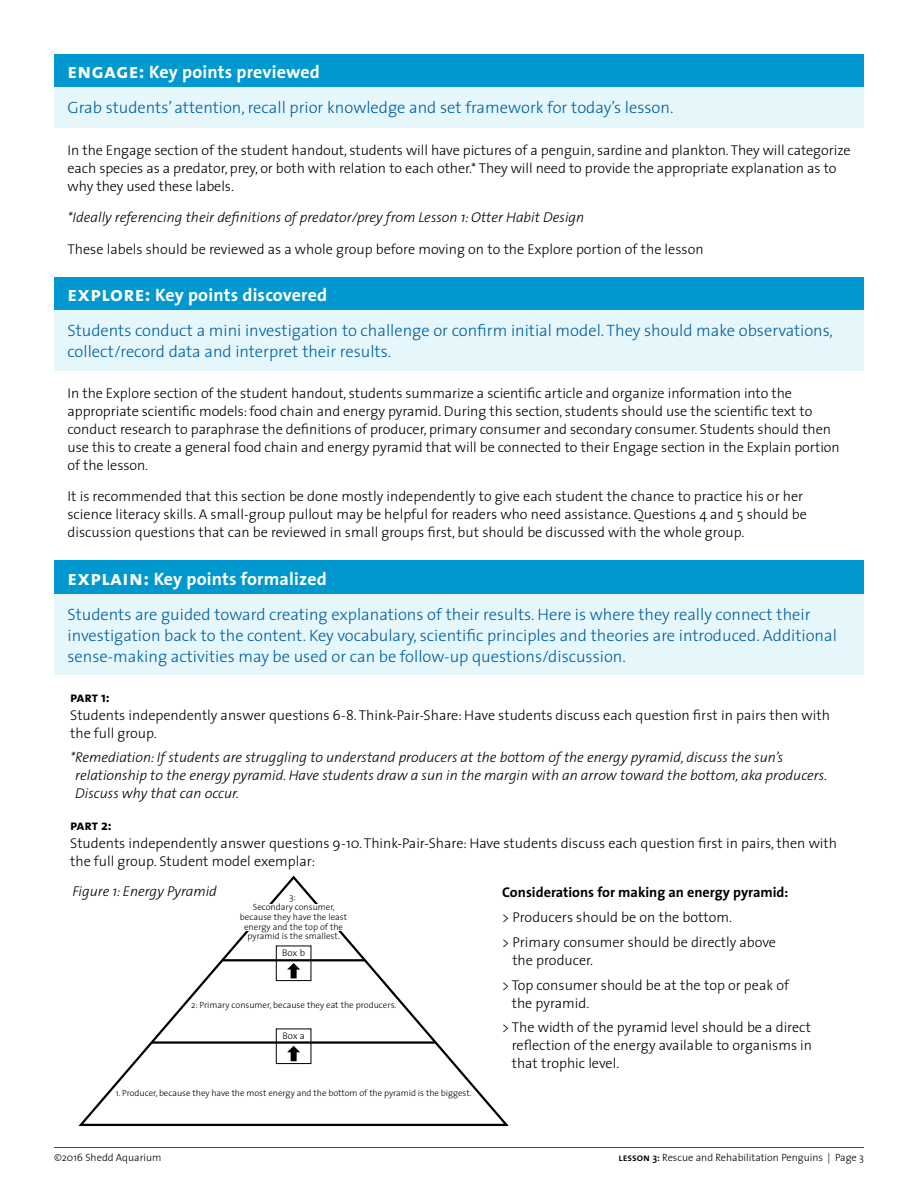
<style>
.page{position:relative;width:918px;height:1188px;background:#fff}
.page>*{position:absolute;margin:0;border:0;box-sizing:border-box;transform-origin:0 0}
.t1{font:700 18px "The Sans";letter-spacing:.01em;color:#fff}
.t2{font:300 16.5px/21px "The Sans";color:#00609c}
.t3{font:300 14.25px/18px "The Sans";color:#000}
.t4{font:italic 300 14.25px/18px "The Sans";color:#000}
.t5{font:700 14.25px "The Sans";color:#000}
.t6{font:14.25px "The Sans Bold Caps";letter-spacing:-.015em;color:#000}
.t7{font:300 10.5px "The Sans";color:#000}
.t8{font:300 9.6px "The Sans";letter-spacing:-.01em;color:#000}
.t9{font:300 9px/9.8px "The Sans";color:#000;text-align:center}
.s1{font-family:"The Sans Bold Caps";font-weight:400;font-size:21px}
.s2{font-family:"The Sans";font-weight:700}
.s3{font-family:"The Sans Semi Bold Caps";font-weight:400}
.s4{font-weight:600}
</style>
<div class="page">
<hr style="left:54px;top:1147px;width:810px;height:1px;background:#00609c">
<div style="left:54px;top:54px;width:810px;height:34px;background:#0098ce"></div>
<div style="left:54px;top:88px;width:810px;height:40px;background:#e6f7fc"></div>
<div style="left:54px;top:277px;width:810px;height:33px;background:#0098ce"></div>
<div style="left:54px;top:310px;width:810px;height:61px;background:#e6f7fc"></div>
<div style="left:54px;top:560px;width:810px;height:34px;background:#0098ce"></div>
<div style="left:54px;top:594px;width:810px;height:81px;background:#e6f7fc"></div>
<svg style="left:78px;top:875px;width:431px;height:251px"></svg>
<hr style="left:223px;top:959px;width:141px;height:2px;background:#000">
<hr style="left:152px;top:1041px;width:284px;height:3px;background:#000">
<div style="left:276px;top:946px;width:35px;height:35px;border:1px solid #000"></div>
<div style="left:276px;top:1029px;width:35px;height:35px;border:1px solid #000"></div>
<div style="left:291px;top:969px;width:6px;height:9px;background:#000"></div>
<svg style="left:287px;top:963px;width:13px;height:7px"></svg>
<div style="left:291px;top:1051px;width:6px;height:10px;background:#000"></div>
<svg style="left:287px;top:1046px;width:13px;height:6px"></svg>
<div style="left:243px;top:904px;width:101px;height:27px;background:#fff"></div>
<p class="t1" style="left:68px;top:57px;width:254px"><span class="s1">engage:</span> Key points previewed</p>
<p class="t2" style="left:68px;top:97px;width:607px">Grab students’ attention, recall prior knowledge and set framework for today’s lesson.</p>
<p class="t3" style="left:68px;top:141px;width:785px">In the Engage section of the student handout, students will have pictures of a penguin, sardine and plankton. They will categorize each species as a predator, prey, or both with relation to each other.* They will need to provide the appropriate explanation as to why they used these labels.</p>
<p class="t4" style="left:68px;top:208px;width:518px">*Ideally referencing their definitions of predator/prey from Lesson 1: Otter Habit Design</p>
<p class="t3" style="left:68px;top:240px;width:638px">These labels should be reviewed as a whole group before moving on to the Explore portion of the lesson</p>
<p class="t1" style="left:68px;top:280px;width:261px"><span class="s1">explore:</span> Key points discovered</p>
<p class="t2" style="left:68px;top:319px;width:767px">Students conduct a mini investigation to challenge or confirm initial model. They should make observations, collect/record data and interpret their results.</p>
<p class="t3" style="left:68px;top:384px;width:774px">In the Explore section of the student handout, students summarize a scientific article and organize information into the appropriate scientific models: food chain and energy pyramid. During this section, students should use the scientific text to conduct research to paraphrase the definitions of producer, primary consumer and secondary consumer. Students should then use this to create a general food chain and energy pyramid that will be connected to their Engage section in the Explain portion of the lesson.</p>
<p class="t3" style="left:68px;top:487px;width:741px">It is recommended that this section be done mostly independently to give each student the chance to practice his or her science literacy skills. A small-group pullout may be helpful for readers who need assistance. Questions 4 and 5 should be discussion questions that can be reviewed in small groups first, but should be discussed with the whole group.</p>
<p class="t1" style="left:68px;top:564px;width:261px"><span class="s1">explain:</span> Key points formalized</p>
<p class="t2" style="left:68px;top:603px;width:771px">Students are guided toward creating explanations of their results. Here is where they really connect their investigation back to the content. Key vocabulary, scientific principles and theories are introduced. Additional sense-making activities may be used or can be follow-up questions/discussion.</p>
<p class="t6" style="left:70px;top:685px;width:41px">part <span class="s2">1</span>:</p>
<p class="t3" style="left:70px;top:705px;width:761px">Students independently answer questions 6-8. Think-Pair-Share: Have students discuss each question first in pairs then with the full group.</p>
<p class="t4" style="left:75px;top:748px;width:754px;text-indent:-5px">*Remediation: If students are struggling to understand producers at the bottom of the energy pyramid, discuss the sun’s relationship to the energy pyramid. Have students draw a sun in the margin with an arrow toward the bottom, aka producers.<br>Discuss why that can occur.</p>
<p class="t6" style="left:70px;top:813px;width:43px">part <span class="s2">2</span>:</p>
<p class="t3" style="left:70px;top:833px;width:768px">Students independently answer questions 9-10. Think-Pair-Share: Have students discuss each question first in pairs, then with the full group. Student model exemplar:</p>
<p class="t5" style="left:502px;top:881px;width:288px">Considerations for making an energy pyramid:</p>
<p class="t3" style="left:502px;top:904px;width:275px;line-height:24.8px">&gt; Producers should be on the bottom.<br>&gt; Primary consumer should be directly above</p>
<p class="t3" style="left:502px;top:947px;width:288px;line-height:24.8px;text-indent:10px">the producer.<br>&gt; Top consumer should be at the top or peak of</p>
<p class="t3" style="left:502px;top:990px;width:310px;line-height:24.8px;text-indent:10px">the pyramid.<br>&gt; The width of the pyramid level should be a direct</p>
<p class="t3" style="left:512px;top:1036px;width:302px">reflection of the energy available to organisms in that trophic level.</p>
<p class="t4" style="left:72px;top:882px;width:146px">Figure 1: Energy Pyramid</p>
<p class="t9" style="left:240px;top:892px;width:109px">3:<br>Secondary consumer, because they have the least energy and the top of the pyramid is the smallest.</p>
<p class="t8" style="left:282px;top:945px;width:24px">Box b</p>
<p class="t9" style="left:191px;top:1000px;width:207px">2: Primary consumer, because they eat the producers.</p>
<p class="t8" style="left:282px;top:1028px;width:24px">Box a</p>
<p class="t9" style="left:116px;top:1087px;width:358px">1. Producer, because they have the most energy and the bottom of the pyramid is the biggest.</p>
<p class="t7" style="left:54px;top:1149px;width:109px">©2016 Shedd Aquarium</p>
<p class="t7" style="left:619px;top:1149px;width:247px"><span class="s3">lesson</span> <span class="s4">3</span><span class="s3">:</span> Rescue and Rehabilitation Penguins | Page 3</p>
</div>
